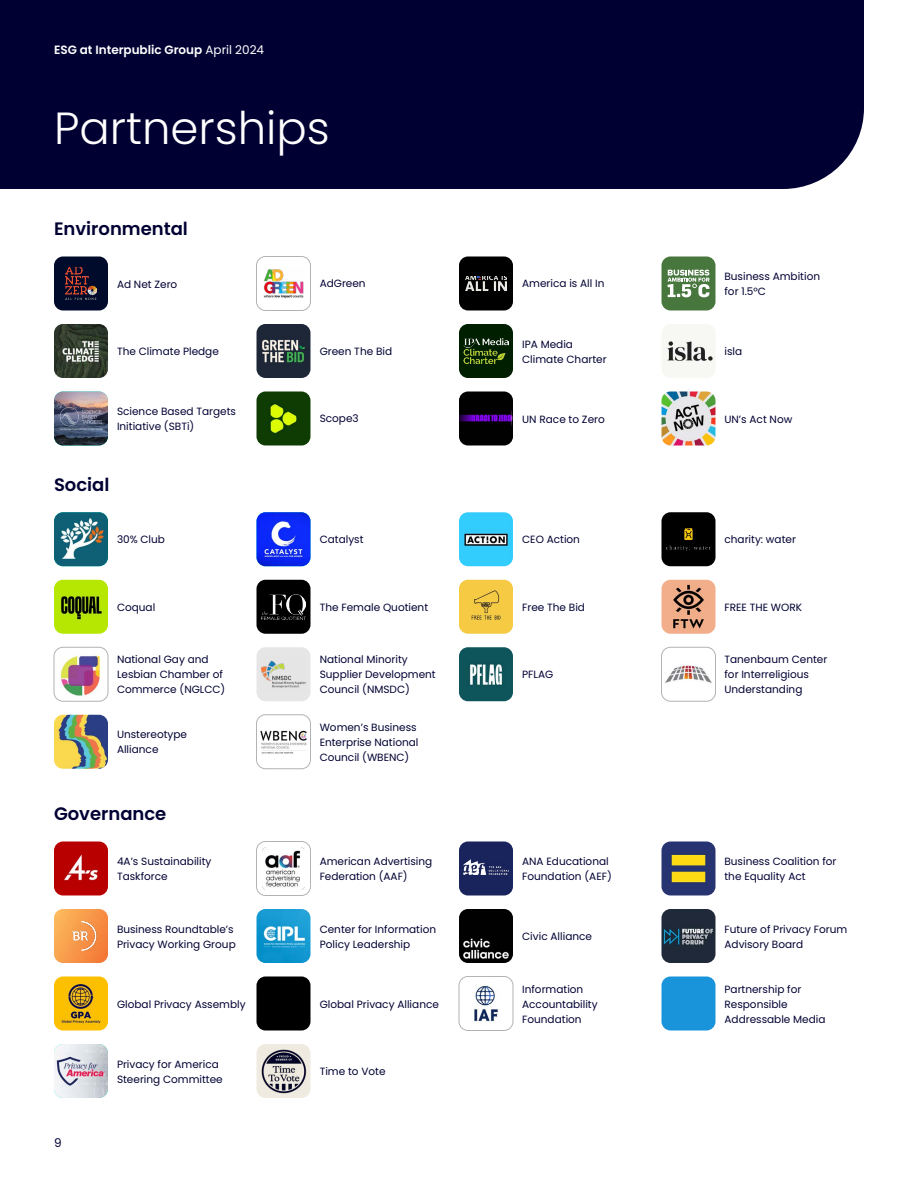
<style>
.page{position:relative;width:918px;height:1188px;background:#fff}
.page>*{position:absolute;margin:0;border:0;box-sizing:border-box;transform-origin:0 0}
.t1{font:300 45px "Poppins";color:#fff}
.t2{font:600 18px "Poppins";color:#003}
.t3{font:600 12px "Poppins";color:#fff}
.t4{font:12px "Poppins";color:#003}
.t5{font:10.5px/15px "Poppins";color:#003}
.s1{font-weight:400}
</style>
<div class="page">
<div style="left:0;top:0;width:864px;height:189px;background:#003"></div>
<div style="left:54px;top:256px;width:54px;height:54px;background:#000b2b;border-radius:9px"></div>
<img style="left:65px;top:267px;width:32px;height:33px">
<img style="left:54px;top:842px;width:54px;height:54px">
<img style="left:263px;top:269px;width:41px;height:29px">
<div style="left:256px;top:256px;width:55px;height:55px;border:1px solid #b3b3b3;border-radius:9px"></div>
<img style="left:262px;top:848px;width:42px;height:42px">
<div style="left:256px;top:841px;width:55px;height:55px;border:1px solid #b3b3b3;border-radius:9px"></div>
<div style="left:459px;top:256px;width:54px;height:54px;background:#000;border-radius:9px"></div>
<img style="left:465px;top:276px;width:42px;height:15px">
<div style="left:459px;top:842px;width:54px;height:54px;background:#19245c;border-radius:9px"></div>
<img style="left:464px;top:860px;width:44px;height:14px">
<div style="left:662px;top:256px;width:54px;height:54px;background:#48773e;border-radius:9px"></div>
<img style="left:662px;top:842px;width:54px;height:54px">
<img style="left:54px;top:324px;width:54px;height:54px">
<img style="left:54px;top:909px;width:54px;height:54px">
<img style="left:256px;top:324px;width:54px;height:54px">
<img style="left:256px;top:909px;width:54px;height:54px">
<div style="left:459px;top:324px;width:54px;height:54px;background:#001f00;border-radius:9px"></div>
<img style="left:464px;top:338px;width:44px;height:26px">
<img style="left:459px;top:909px;width:54px;height:54px">
<img style="left:662px;top:324px;width:53px;height:54px">
<img style="left:662px;top:909px;width:54px;height:54px">
<img style="left:54px;top:392px;width:54px;height:54px">
<img style="left:54px;top:976px;width:54px;height:54px">
<img style="left:54px;top:1044px;width:54px;height:54px">
<img style="left:256px;top:392px;width:54px;height:54px">
<div style="left:256px;top:976px;width:54px;height:54px;background:#000;border-radius:9px"></div>
<div style="left:256px;top:1044px;width:54px;height:54px;background:#efebe0;border-radius:9px"></div>
<img style="left:261px;top:1049px;width:46px;height:45px">
<img style="left:459px;top:392px;width:54px;height:54px">
<img style="left:459px;top:976px;width:54px;height:54px">
<div style="left:459px;top:976px;width:54px;height:55px;border:1px solid #b3b3b3;border-radius:9px"></div>
<img style="left:662px;top:392px;width:54px;height:54px">
<div style="left:662px;top:976px;width:54px;height:54px;background:#1994db;border-radius:9px"></div>
<img style="left:54px;top:512px;width:54px;height:54px">
<img style="left:256px;top:512px;width:54px;height:54px">
<img style="left:459px;top:512px;width:54px;height:54px">
<div style="left:662px;top:512px;width:54px;height:54px;background:#000;border-radius:9px"></div>
<img style="left:666px;top:528px;width:45px;height:22px">
<img style="left:54px;top:580px;width:54px;height:54px">
<div style="left:256px;top:580px;width:54px;height:54px;background:#000;border-radius:9px"></div>
<img style="left:262px;top:594px;width:43px;height:26px">
<img style="left:459px;top:580px;width:54px;height:54px">
<img style="left:662px;top:580px;width:54px;height:54px">
<img style="left:54px;top:647px;width:54px;height:54px">
<div style="left:54px;top:647px;width:54px;height:54px;border:1px solid #b3b3b3;border-radius:9px"></div>
<img style="left:54px;top:715px;width:54px;height:54px">
<div style="left:256px;top:647px;width:54px;height:54px;background:#e6e6e6;border-radius:9px"></div>
<img style="left:261px;top:660px;width:45px;height:28px">
<img style="left:260px;top:730px;width:47px;height:24px">
<div style="left:256px;top:715px;width:55px;height:54px;border:1px solid #b3b3b3;border-radius:9px"></div>
<img style="left:459px;top:647px;width:54px;height:54px">
<img style="left:664px;top:650px;width:48px;height:33px">
<div style="left:661px;top:647px;width:55px;height:54px;border:1px solid #b3b3b3;border-radius:9px"></div>
<svg style="left:667px;top:270px;width:43px;height:28px"></svg>
<img style="left:72px;top:921px;width:28px;height:30px">
<p class="t3" style="left:54px;top:43px;width:212px">ESG at Interpublic Group <span class="s1">April 2024</span></p>
<h1 class="t1" style="left:54px;top:102px;width:277px">Partnerships</h1>
<h2 class="t2" style="left:54px;top:218px;width:135px">Environmental</h2>
<p class="t5" style="left:117px;top:276px;width:62px">Ad Net Zero</p>
<p class="t5" style="left:117px;top:344px;width:103px">The Climate Pledge</p>
<p class="t5" style="left:117px;top:404px;width:121px">Science Based Targets<br>Initiative (SBTi)</p>
<h2 class="t2" style="left:54px;top:474px;width:57px">Social</h2>
<p class="t5" style="left:117px;top:532px;width:50px">30% Club</p>
<p class="t5" style="left:117px;top:600px;width:40px">Coqual</p>
<p class="t5" style="left:117px;top:652px;width:110px">National Gay and<br>Lesbian Chamber of<br>Commerce (NGLCC)</p>
<p class="t5" style="left:117px;top:727px;width:72px">Unstereotype<br>Alliance</p>
<h2 class="t2" style="left:54px;top:803px;width:114px">Governance</h2>
<p class="t5" style="left:117px;top:854px;width:96px">4A’s Sustainability<br>Taskforce</p>
<p class="t5" style="left:117px;top:921px;width:120px">Business Roundtable’s<br>Privacy Working Group</p>
<p class="t5" style="left:117px;top:996px;width:130px">Global Privacy Assembly</p>
<p class="t4" style="left:54px;top:1135px;width:9px">9</p>
<p class="t5" style="left:117px;top:1056px;width:107px">Privacy for America<br>Steering Committee</p>
<p class="t5" style="left:320px;top:275px;width:48px">AdGreen</p>
<p class="t5" style="left:320px;top:344px;width:74px">Green The Bid</p>
<p class="t5" style="left:320px;top:410px;width:41px">Scope3</p>
<p class="t5" style="left:320px;top:532px;width:45px">Catalyst</p>
<p class="t5" style="left:320px;top:600px;width:110px">The Female Quotient</p>
<p class="t5" style="left:320px;top:652px;width:118px">National Minority<br>Supplier Development<br>Council (NMSDC)</p>
<p class="t5" style="left:320px;top:720px;width:100px">Women’s Business<br>Enterprise National<br>Council (WBENC)</p>
<p class="t5" style="left:320px;top:854px;width:114px">American Advertising<br>Federation (AAF)</p>
<p class="t5" style="left:320px;top:921px;width:118px">Center for Information<br>Policy Leadership</p>
<p class="t5" style="left:320px;top:996px;width:121px">Global Privacy Alliance</p>
<p class="t5" style="left:320px;top:1064px;width:67px">Time to Vote</p>
<p class="t5" style="left:522px;top:275px;width:84px">America is All In</p>
<p class="t5" style="left:522px;top:336px;width:86px">IPA Media<br>Climate Charter</p>
<p class="t5" style="left:522px;top:411px;width:84px">UN Race to Zero</p>
<p class="t5" style="left:522px;top:532px;width:59px">CEO Action</p>
<p class="t5" style="left:522px;top:600px;width:64px">Free The Bid</p>
<p class="t5" style="left:522px;top:667px;width:33px">PFLAG</p>
<p class="t5" style="left:522px;top:854px;width:91px">ANA Educational<br>Foundation (AEF)</p>
<p class="t5" style="left:522px;top:929px;width:71px">Civic Alliance</p>
<p class="t5" style="left:522px;top:981px;width:77px">Information<br>Accountability<br>Foundation</p>
<p class="t5" style="left:724px;top:269px;width:97px">Business Ambition for 1.5°C</p>
<p class="t5" style="left:724px;top:344px;width:19px">isla</p>
<p class="t5" style="left:724px;top:411px;width:69px">UN’s Act Now</p>
<p class="t5" style="left:724px;top:532px;width:73px">charity: water</p>
<p class="t5" style="left:724px;top:600px;width:79px">FREE THE WORK</p>
<p class="t5" style="left:724px;top:652px;width:104px">Tanenbaum Center for Interreligious<br>Understanding</p>
<p class="t5" style="left:724px;top:854px;width:114px">Business Coalition for the Equality Act</p>
<p class="t5" style="left:724px;top:921px;width:124px">Future of Privacy Forum<br>Advisory Board</p>
<p class="t5" style="left:724px;top:981px;width:103px">Partnership for<br>Responsible<br>Addressable Media</p>
</div>
